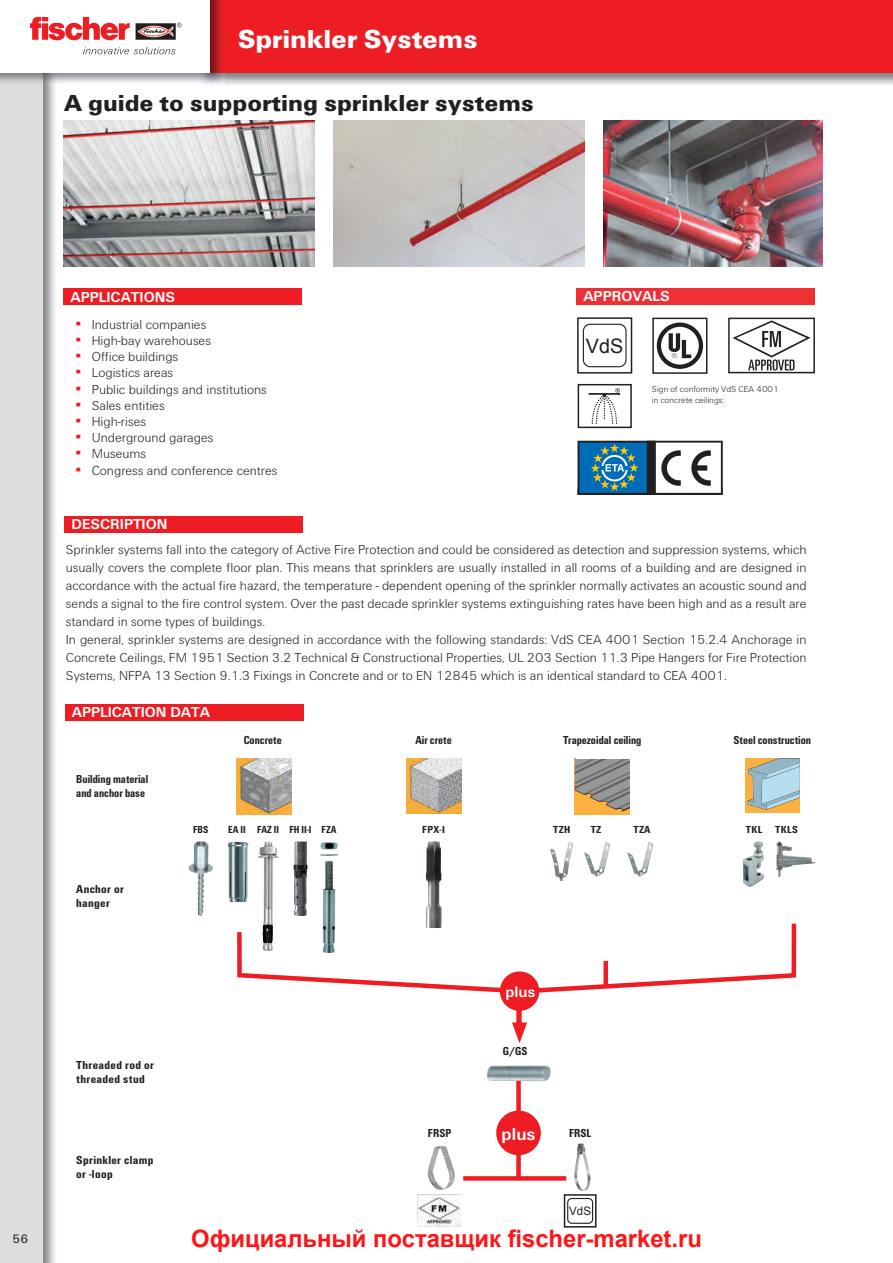
<style>
.page{position:relative;width:893px;height:1263px;background:#fff}
.page>*{position:absolute;margin:0;border:0;box-sizing:border-box;transform-origin:0 0}
.t1{font:900 27px "Fi We";letter-spacing:-.005em;color:#fff}
.t2{font:700 24px "Arial";color:#ff1418}
.t3{font:900 24px "Fi We";color:#231f20}
.t4{font:19.95px "Arial";color:#231f20}
.t5{font:700 18px "Fi We";color:#fff}
.t6{font:700 15.9px "Fi We";color:#fff}
.t7{font:700 15px "Fi We";color:#fff}
.t8{font:300 13.5px/18px "Fi We";color:#231f20}
.t9{font:12.75px "Fi We";color:#231f20}
.t10{font:700 condensed 12px/14.4px "Fi We";color:#231f20}
.t11{font:700 condensed 12px/14.4px "Fi We";letter-spacing:.025em;color:#231f20;scale:1.1 1}
.t12{font:11.7px "Arial";color:#231f20}
.t13{font:700 condensed 10.65px "Fi We";color:#231f20}
.t14{font:700 condensed 10.65px "Fi We";color:#231f20;scale:1.1 1}
.t15{font:300 8.85px/10.6px "Fi We";color:#231f20}
.s1{color:#ee1d23}
</style>
<div class="page">
<div style="left:516px;top:1079px;width:5px;height:99px;background:#ee1d23"></div>
<div style="left:496px;top:1110px;width:45px;height:45px;background:#ee1d23;border-radius:50%"></div>
<img style="left:43px;top:86px;width:13px;height:1177px">
<div style="left:0;top:0;width:43px;height:1263px;background:#dcdddf"></div>
<img style="left:225px;top:72px;width:668px;height:13px">
<div style="left:208px;top:0;width:685px;height:72px;background:#ee1d23"></div>
<img style="left:0;top:72px;width:225px;height:14px">
<img style="left:210px;top:0;width:13px;height:72px">
<div style="left:0;top:0;width:210px;height:72px;background:#fff"></div>
<svg style="left:83px;top:47px;width:93px;height:7px"></svg>
<svg style="left:30px;top:17px;width:100px;height:24px"></svg>
<svg style="left:136px;top:23px;width:46px;height:17px"></svg>
<div style="left:577px;top:288px;width:238px;height:17px;background:#ee3035"></div>
<div style="left:64px;top:288px;width:238px;height:17px;background:#ee1d23"></div>
<div style="left:65px;top:516px;width:238px;height:16px;background:#ee1d23"></div>
<div style="left:65px;top:704px;width:238px;height:16px;background:#ee1d23"></div>
<img style="left:603px;top:121px;width:219px;height:146px">
<img style="left:64px;top:121px;width:251px;height:146px">
<img style="left:333px;top:121px;width:252px;height:146px">
<svg style="left:657px;top:323px;width:46px;height:46px"></svg>
<div style="left:652px;top:318px;width:55px;height:56px;border:2px solid #231f20"></div>
<div style="left:728px;top:318px;width:87px;height:55px;border:2px solid #231f20"></div>
<svg style="left:733px;top:320px;width:77px;height:50px"></svg>
<div style="left:583px;top:324px;width:44px;height:43px;border:1px solid #231f20;border-radius:7px"></div>
<div style="left:577px;top:317px;width:55px;height:57px;border:2px solid #231f20"></div>
<div style="left:578px;top:384px;width:54px;height:44px;border:2px solid #231f20"></div>
<svg style="left:589px;top:388px;width:31px;height:36px"></svg>
<svg style="left:577px;top:441px;width:146px;height:54px"></svg>
<div style="left:647px;top:441px;width:9px;height:54px;background:#231f20"></div>
<img style="left:236px;top:758px;width:56px;height:56px">
<img style="left:406px;top:758px;width:55px;height:55px">
<div style="left:575px;top:759px;width:55px;height:55px;background:#fbb03f"></div>
<svg style="left:575px;top:759px;width:55px;height:52px"></svg>
<div style="left:745px;top:758px;width:55px;height:55px;background:#fbb03f"></div>
<svg style="left:748px;top:758px;width:52px;height:52px"></svg>
<img style="left:258px;top:842px;width:7px;height:58px">
<img style="left:293px;top:841px;width:15px;height:75px">
<img style="left:320px;top:842px;width:18px;height:77px">
<img style="left:228px;top:841px;width:20px;height:61px">
<img style="left:189px;top:841px;width:24px;height:75px">
<img style="left:425px;top:841px;width:17px;height:78px">
<img style="left:550px;top:842px;width:23px;height:39px">
<svg style="left:604px;top:842px;width:7px;height:7px"></svg>
<img style="left:584px;top:849px;width:25px;height:8px">
<img style="left:586px;top:857px;width:21px;height:8px">
<img style="left:588px;top:865px;width:18px;height:8px">
<svg style="left:591px;top:873px;width:12px;height:4px"></svg>
<svg style="left:647px;top:842px;width:7px;height:7px"></svg>
<img style="left:627px;top:849px;width:26px;height:8px">
<img style="left:629px;top:857px;width:22px;height:8px">
<img style="left:631px;top:865px;width:18px;height:8px">
<svg style="left:634px;top:873px;width:12px;height:4px"></svg>
<img style="left:743px;top:841px;width:21px;height:46px">
<img style="left:776px;top:841px;width:16px;height:8px">
<img style="left:776px;top:849px;width:36px;height:10px">
<img style="left:776px;top:859px;width:40px;height:10px">
<svg style="left:776px;top:869px;width:7px;height:8px"></svg>
<img style="left:486px;top:1065px;width:63px;height:16px">
<svg style="left:237px;top:919px;width:560px;height:124px"></svg>
<img style="left:432px;top:1145px;width:17px;height:11px">
<img style="left:427px;top:1156px;width:28px;height:25px">
<img style="left:430px;top:1181px;width:24px;height:9px">
<img style="left:574px;top:1143px;width:17px;height:48px">
<div style="left:463px;top:1176px;width:103px;height:5px;background:#ee1d23"></div>
<div style="left:567px;top:1198px;width:26px;height:26px;border:1px solid #231f20;border-radius:4px"></div>
<div style="left:564px;top:1194px;width:33px;height:33px;border:2px solid #231f20"></div>
<img style="left:418px;top:1195px;width:42px;height:32px">
<h1 class="t1" style="left:238px;top:24px;width:242px">Sprinkler Systems</h1>
<h2 class="t3" style="left:64px;top:89px;width:471px">A guide to supporting sprinkler systems</h2>
<p class="t9" style="left:13px;top:1231px;width:17px">56</p>
<p class="t7" style="left:71px;top:288px;width:106px">APPLICATIONS</p>
<p class="t7" style="left:583px;top:288px;width:88px">APPROVALS</p>
<p class="t8" style="left:75px;top:315px;width:132px"><span class="s1">▪</span> Industrial companies</p>
<p class="t8" style="left:75px;top:332px;width:137px"><span class="s1">▪</span> High-bay warehouses</p>
<p class="t8" style="left:75px;top:348px;width:104px"><span class="s1">▪</span> Office buildings</p>
<p class="t8" style="left:75px;top:364px;width:99px"><span class="s1">▪</span> Logistics areas</p>
<p class="t8" style="left:75px;top:380px;width:193px"><span class="s1">▪</span> Public buildings and institutions</p>
<p class="t8" style="left:75px;top:396px;width:91px"><span class="s1">▪</span> Sales entities</p>
<p class="t8" style="left:75px;top:413px;width:72px"><span class="s1">▪</span> High-rises</p>
<p class="t8" style="left:75px;top:429px;width:139px"><span class="s1">▪</span> Underground garages</p>
<p class="t8" style="left:75px;top:445px;width:72px"><span class="s1">▪</span> Museums</p>
<p class="t8" style="left:75px;top:461px;width:204px"><span class="s1">▪</span> Congress and conference centres</p>
<p class="t7" style="left:71px;top:515px;width:98px">DESCRIPTION</p>
<h3 class="t4" style="left:586px;top:332px;width:39px">VdS</h3>
<p class="t15" style="left:652px;top:384px;width:128px">Sign of conformity VdS CEA 4001 in concrete ceilings:</p>
<p class="t8" style="left:66px;top:541px;width:742px">Sprinkler systems fall into the category of Active Fire Protection and could be considered as detection and suppression systems, which usually covers the complete floor plan. This means that sprinklers are usually installed in all rooms of a building and are designed in accordance with the actual fire hazard, the temperature - dependent opening of the sprinkler normally activates an acoustic sound and sends a signal to the fire control system. Over the past decade sprinkler systems extinguishing rates have been high and as a result are standard in some types of buildings.<br>In general, sprinkler systems are designed in accordance with the following standards: VdS CEA 4001 Section 15.2.4 Anchorage in Concrete Ceilings, FM 1951 Section 3.2 Technical &amp; Constructional Properties, UL 203 Section 11.3 Pipe Hangers for Fire Protection Systems, NFPA 13 Section 9.1.3 Fixings in Concrete and or to EN 12845 which is an identical standard to CEA 4001.</p>
<p class="t7" style="left:72px;top:704px;width:140px">APPLICATION DATA</p>
<p class="t10" style="left:76px;top:771px;width:74px">Building material and anchor base</p>
<p class="t10" style="left:244px;top:732px;width:40px">Concrete</p>
<p class="t10" style="left:415px;top:732px;width:38px">Air crete</p>
<p class="t10" style="left:563px;top:733px;width:80px">Trapezoidal ceiling</p>
<p class="t10" style="left:733px;top:732px;width:79px">Steel construction</p>
<p class="t11" style="left:76px;top:881px;width:45px">Anchor or hanger</p>
<p class="t11" style="left:76px;top:1058px;width:72px">Threaded rod or threaded stud</p>
<p class="t11" style="left:76px;top:1153px;width:72px">Sprinkler clamp or -loop</p>
<p class="t13" style="left:193px;top:823px;width:17px">FBS</p>
<p class="t13" style="left:228px;top:823px;width:110px">EA II FAZ II FH II-I FZA</p>
<p class="t14" style="left:422px;top:823px;width:22px">FPX-I</p>
<p class="t14" style="left:553px;top:824px;width:17px">TZH</p>
<p class="t14" style="left:591px;top:824px;width:11px">TZ</p>
<p class="t14" style="left:633px;top:824px;width:17px">TZA</p>
<p class="t14" style="left:746px;top:823px;width:49px">TKL TKLS</p>
<p class="t6" style="left:506px;top:983px;width:31px">plus</p>
<p class="t10" style="left:503px;top:1044px;width:26px">G/GS</p>
<h3 class="t5" style="left:502px;top:1123px;width:35px">plus</h3>
<p class="t10" style="left:428px;top:1126px;width:25px">FRSP</p>
<p class="t10" style="left:569px;top:1126px;width:24px">FRSL</p>
<p class="t12" style="left:569px;top:1203px;width:23px">VdS</p>
<h2 class="t2" style="left:191px;top:1225px;width:512px">Официальный поставщик fischer-market.ru</h2>
</div>
